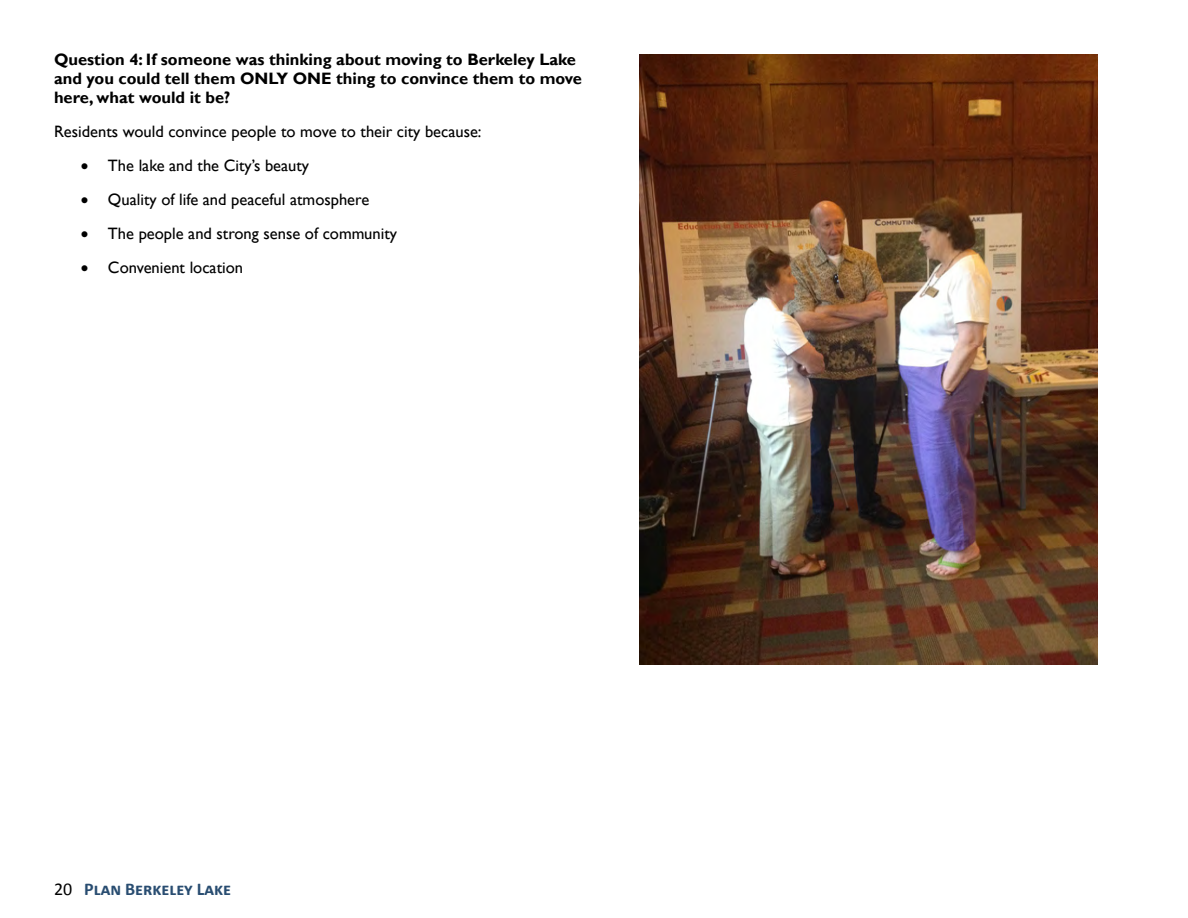
<style>
.page{position:relative;width:1188px;height:918px;background:#fff}
.page>*{position:absolute;margin:0;border:0;box-sizing:border-box;transform-origin:0 0}
.t1{font:700 18px "Calibri";color:#294d71}
.t2{font:16.5px "Gill Sans";color:#000}
.t3{font:700 16.5px/18.9px "Gill Sans";color:#000}
.s1{font-weight:400;color:#000}
</style>
<div class="page">
<img style="left:640px;top:54px;width:457px;height:610px">
<p class="t3" style="left:54px;top:51px;width:529px">Question 4: If someone was thinking about moving to Berkeley Lake and you could tell them ONLY ONE thing to convince them to move here, what would it be?</p>
<p class="t2" style="left:54px;top:122px;width:429px">Residents would convince people to move to their city because:</p>
<p class="t2" style="left:81px;top:156px;width:230px">• The lake and the City’s beauty</p>
<p class="t2" style="left:81px;top:190px;width:290px">• Quality of life and peaceful atmosphere</p>
<p class="t2" style="left:81px;top:224px;width:318px">• The people and strong sense of community</p>
<p class="t2" style="left:81px;top:258px;width:164px">• Convenient location</p>
<p class="t1" style="left:54px;top:878px;width:179px"><span class="s1">20</span> Plan Berkeley Lake</p>
</div>
